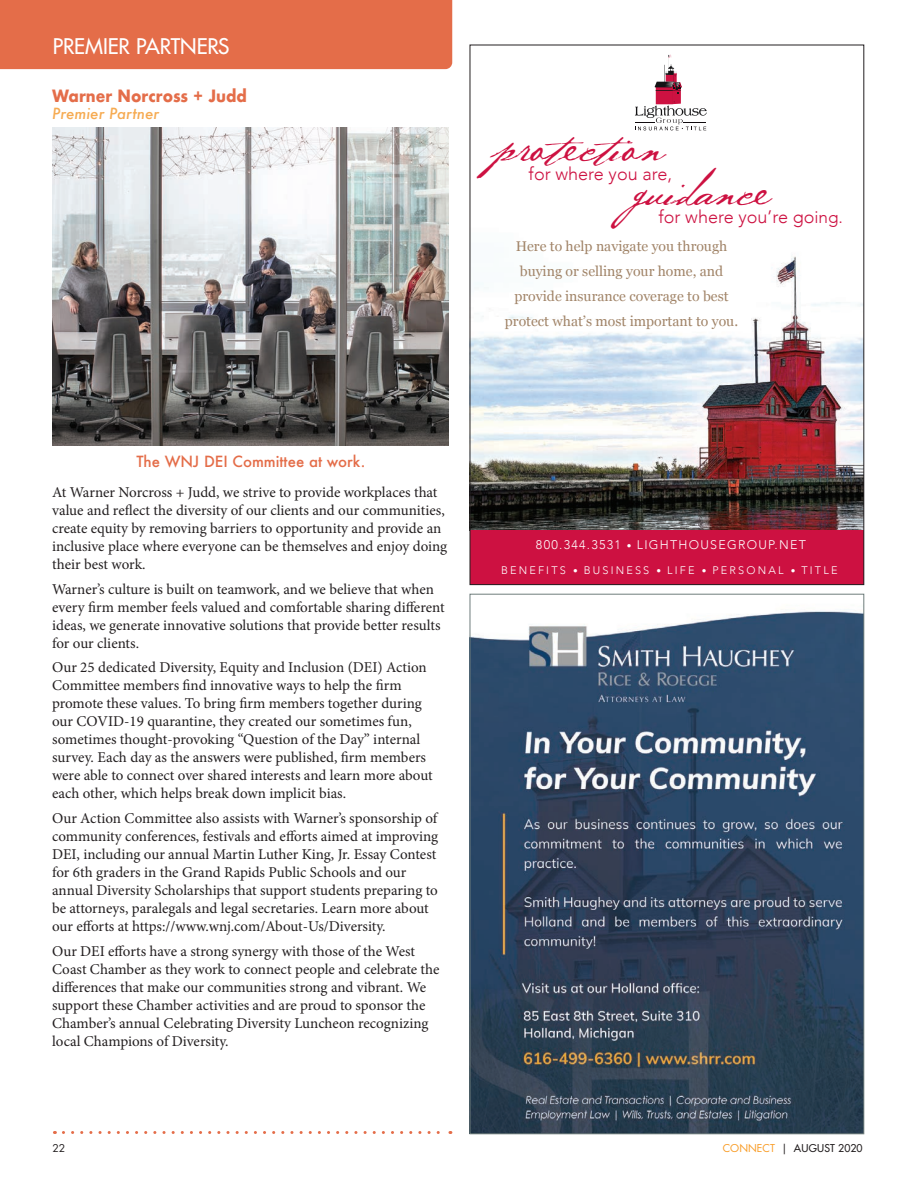
<style>
.page{position:relative;width:918px;height:1188px;background:#fff}
.page>*{position:absolute;margin:0;border:0;box-sizing:border-box;transform-origin:0 0}
.t1{font:34.2px/43.7px "Baker Script";letter-spacing:-.03em;color:#cd1141}
.t2{font:21px "Futura";letter-spacing:-.01em;color:#fff}
.t3{font:300 18px "Avenir";color:#cd1141}
.t4{font:700 16.5px "Futura";color:#e46d49;scale:.9 1}
.t5{font:15px/18px "Minion Pro";letter-spacing:-.005em;color:#231f20}
.t6{font:500 15px "Futura";color:#e46d49}
.t7{font:italic 500 15px "Futura";color:#f6ab52}
.t8{font:14.1px/24.9px "Georgia";color:#a18468;text-align:center}
.t9{font:300 12.45px "Avenir";letter-spacing:.1em;color:#fff}
.t10{font:300 10.95px "Avenir";letter-spacing:.2em;color:#fff}
.t11{font:10.5px "Futura";letter-spacing:.02em;color:#231f20}
.t12{font:10.5px "Futura";color:#231f20}
.s1{font-size:17.1px}
.s2{font-size:9.3px}
.s3{color:#f89b24}
.s4{font-style:inherit}
</style>
<div class="page">
<svg style="left:63px;top:1131px;width:388px;height:3px"></svg>
<img style="left:472px;top:256px;width:390px;height:274px">
<svg style="left:635px;top:54px;width:72px;height:77px"></svg>
<div style="left:472px;top:530px;width:390px;height:53px;background:#cd1141"></div>
<img style="left:472px;top:611px;width:390px;height:521px">
<img style="left:52px;top:128px;width:396px;height:318px">
<div style="left:0;top:0;width:452px;height:69px;background:#e46d49"></div>
<h2 class="t2" style="left:53px;top:34px;width:178px">PREMIER PARTNERS</h2>
<p class="t4" style="left:52px;top:84px;width:218px">Warner Norcross + Judd</p>
<p class="t7" style="left:52px;top:103px;width:109px">Premier Partner</p>
<h1 class="t1" style="left:631px;top:128px;width:137px;text-indent:-137px">prote ction guidance</h1>
<p class="t3" style="left:529px;top:163px;width:145px">for where you are,</p>
<p class="t3" style="left:659px;top:206px;width:186px">for where you’re go<span class="s1">ing.</span></p>
<p class="t8" style="left:505px;top:233px;width:235px">Here to help navigate you through buying or selling your home, and provide insurance coverage to best protect what’s most important to you.</p>
<p class="t6" style="left:136px;top:451px;width:230px">The WNJ DEI Committee at work.</p>
<p class="t5" style="left:52px;top:483px;width:397px">At Warner Norcross + Judd, we strive to provide workplaces that value and reflect the diversity of our clients and our communities, create equity by removing barriers to opportunity and provide an inclusive place where everyone can be themselves and enjoy doing their best work.</p>
<p class="t5" style="left:52px;top:580px;width:394px">Warner’s culture is built on teamwork, and we believe that when every firm member feels valued and comfortable sharing different ideas, we generate innovative solutions that provide better results for our clients.</p>
<p class="t5" style="left:52px;top:659px;width:382px">Our 25 dedicated Diversity, Equity and Inclusion (DEI) Action Committee members find innovative ways to help the firm promote these values. To bring firm members together during our COVID-19 quarantine, they created our sometimes fun, sometimes thought-provoking “Question of the Day” internal survey. Each day as the answers were published, firm members were able to connect over shared interests and learn more about each other, which helps break down implicit bias.</p>
<p class="t5" style="left:52px;top:809px;width:388px">Our Action Committee also assists with Warner’s sponsorship of community conferences, festivals and efforts aimed at improving DEI, including our annual Martin Luther King, Jr. Essay Contest for 6th graders in the Grand Rapids Public Schools and our annual Diversity Scholarships that support students preparing to be attorneys, paralegals and legal secretaries. Learn more about our efforts at https://www.wnj.com/About-Us/Diversity.</p>
<p class="t5" style="left:52px;top:942px;width:389px">Our DEI efforts have a strong synergy with those of the West Coast Chamber as they work to connect people and celebrate the differences that make our communities strong and vibrant. We support these Chamber activities and are proud to sponsor the Chamber’s annual Celebrating Diversity Luncheon recognizing local Champions of Diversity.</p>
<p class="t9" style="left:536px;top:537px;width:271px">800.344.3531 <span class="s2">•</span> LIGHTHOUSEGROUP.NET</p>
<p class="t10" style="left:501px;top:564px;width:338px">BENEFITS <span class="s2">•</span> BUSINESS <span class="s2">•</span> LIFE <span class="s2">•</span> PERSONAL <span class="s2">•</span> TITLE</p>
<p class="t12" style="left:52px;top:1142px;width:14px">22</p>
<p class="t11" style="left:723px;top:1142px;width:141px"><span class="s3">CONNECT</span> <span class="s4">|</span> AUGUST 2020</p>
</div>
